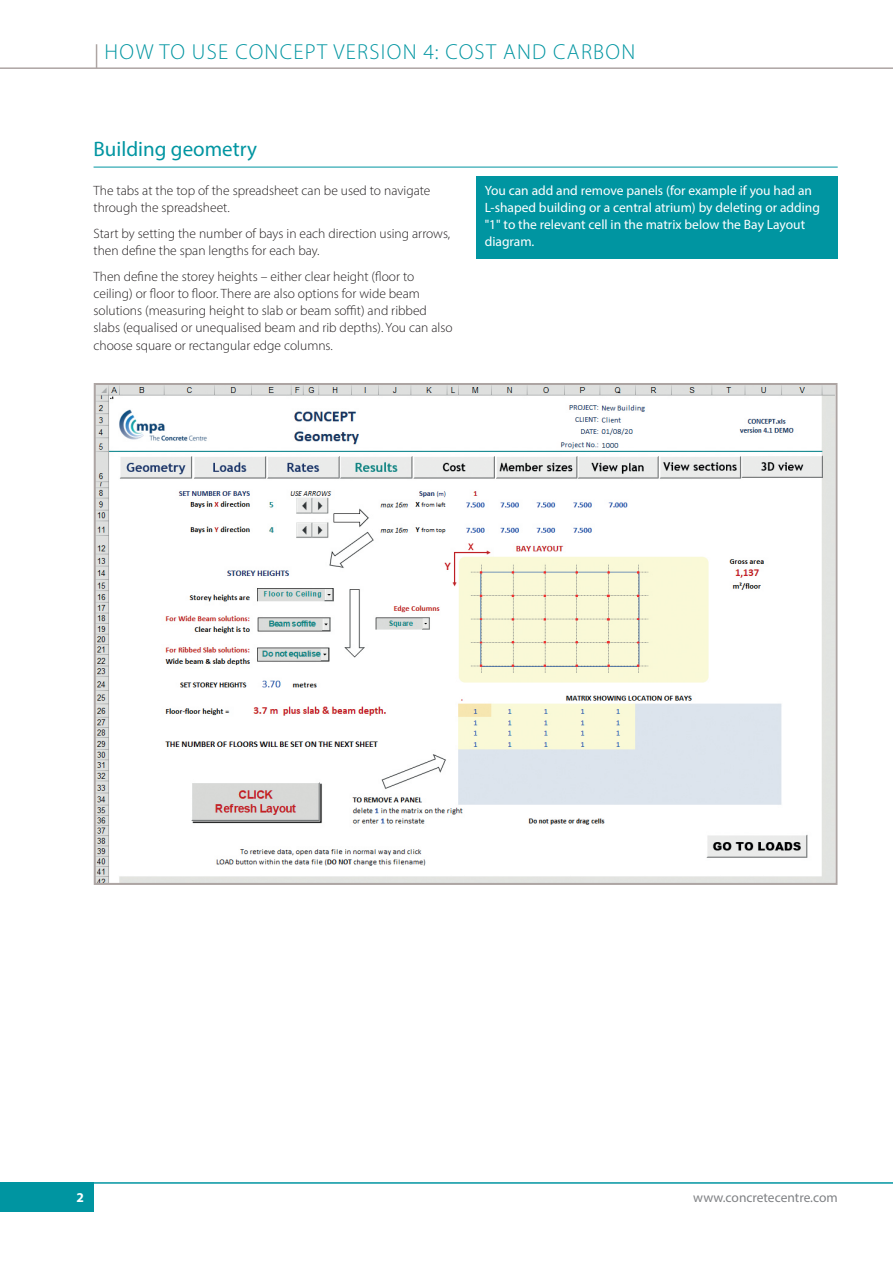
<style>
.page{position:relative;width:893px;height:1263px;background:#fff}
.page>*{position:absolute;margin:0;border:0;box-sizing:border-box;transform-origin:0 0}
.t1{font:300 21.75px "Myriad Pro";letter-spacing:.06em;color:#0095a1}
.t2{font:21px "Myriad Pro";color:#0095a1}
.t3{font:300 13.5px/17.2px "Myriad Pro";color:#231f20}
.t4{font:13.5px/17.2px "Myriad Pro";color:#fff}
.t5{font:13.5px "Myriad Pro";color:#808285}
.t6{font:700 13.5px "Myriad Pro";color:#fff}
</style>
<div class="page">
<div style="left:0;top:1182px;width:94px;height:30px;background:#0095a1"></div>
<svg style="left:96px;top:44px;width:1px;height:23px"></svg>
<hr style="left:0;top:67px;width:893px;height:2px;background:#ada5a3">
<hr style="left:0;top:1182px;width:893px;height:2px;background:#0095a1">
<hr style="left:94px;top:167px;width:744px;height:1px;background:#0095a1">
<div style="left:476px;top:176px;width:362px;height:82px;background:#0095a1"></div>
<img style="left:97px;top:386px;width:737px;height:496px">
<h1 class="t1" style="left:105px;top:38px;width:532px">HOW TO USE CONCEPT VERSION 4: COST AND CARBON</h1>
<h2 class="t2" style="left:94px;top:136px;width:165px">Building geometry</h2>
<p class="t3" style="left:94px;top:181px;width:338px">The tabs at the top of the spreadsheet can be used to navigate through the spreadsheet.</p>
<p class="t3" style="left:94px;top:224px;width:358px">Start by setting the number of bays in each direction using arrows, then define the span lengths for each bay.</p>
<p class="t3" style="left:94px;top:267px;width:360px">Then define the storey heights – either clear height (floor to ceiling) or floor to floor. There are also options for wide beam solutions (measuring height to slab or beam soffit) and ribbed slabs (equalised or unequalised beam and rib depths). You can also choose square or rectangular edge columns.</p>
<p class="t4" style="left:485px;top:181px;width:337px">You can add and remove panels (for example if you had an L-shaped building or a central atrium) by deleting or adding "1" to the relevant cell in the matrix below the Bay Layout diagram.</p>
<p class="t6" style="left:77px;top:1188px;width:9px">2</p>
<p class="t5" style="left:693px;top:1189px;width:146px">www.concretecentre.com</p>
</div>
